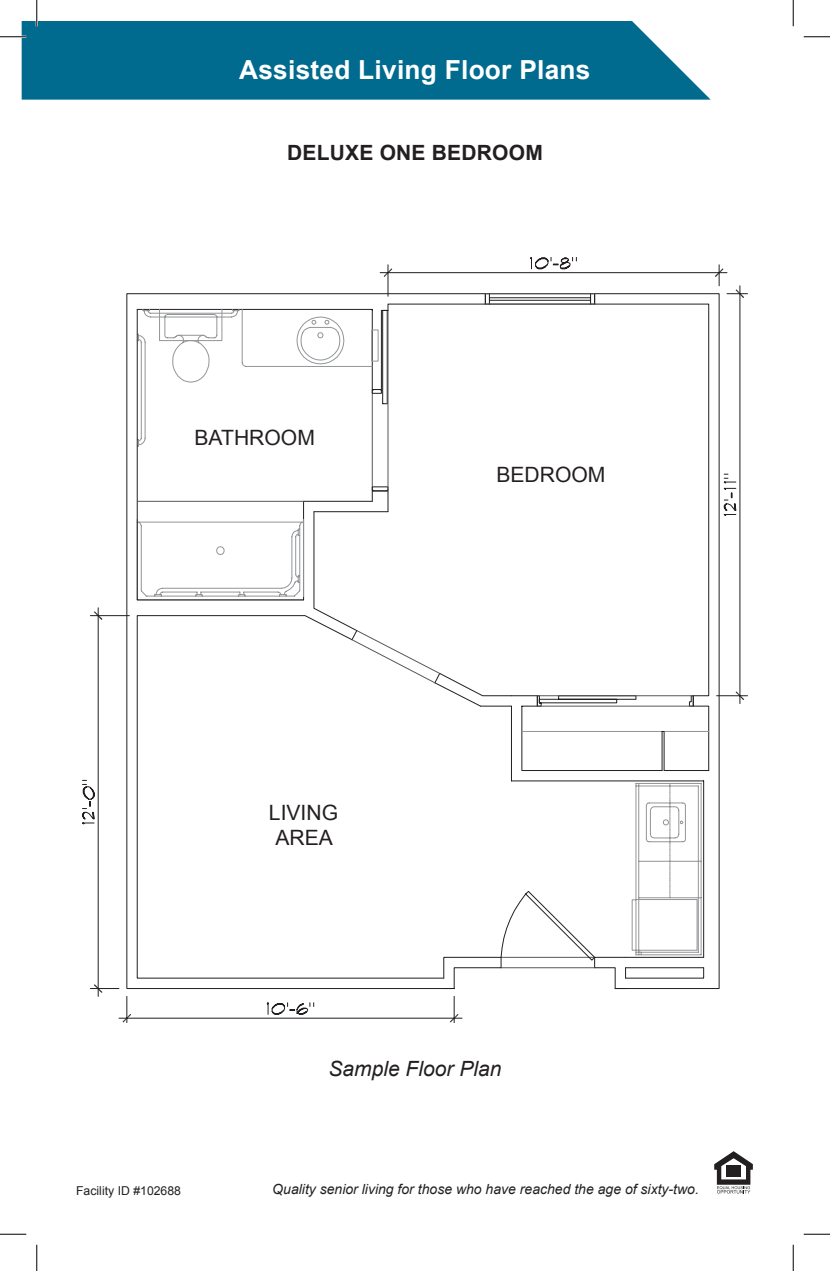
<style>
.page{position:relative;width:830px;height:1271px;background:#fff}
.page>*{position:absolute;margin:0;border:0;box-sizing:border-box;transform-origin:0 0}
.Sheet_Headers{font:700 26.25px "Arial";letter-spacing:.01em;color:#fff}
.t1{font:21.18px/25.4px "Arial";color:#231f20;text-align:center}
.floor_plan_headers{font:700 21px "Arial";letter-spacing:.01em;color:#231f20}
.t2{font:italic 21px "Arial";color:#231f20}
.t3{font:italic 14px "Arial";color:#231f20}
.t4{font:12.25px "Arial";color:#231f20}
</style>
<div class="page">
<div style="left:22px;top:21px;width:688px;height:79px;background:#006a8f"></div>
<svg style="left:714px;top:1151px;width:38px;height:42px"></svg>
<div style="left:726px;top:1165px;width:14px;height:5px;background:#231f20"></div>
<div style="left:726px;top:1171px;width:14px;height:5px;background:#231f20"></div>
<hr style="left:625px;top:957px;width:78px;height:1px;background:#231f20">
<hr style="left:625px;top:967px;width:78px;height:1px;background:#231f20">
<svg style="left:443px;top:825px;width:259px;height:164px"></svg>
<hr style="left:119px;top:1017px;width:343px;height:1px;background:#231f20">
<svg style="left:122px;top:1015px;width:9px;height:7px"></svg>
<svg style="left:450px;top:996px;width:8px;height:26px"></svg>
<svg style="left:90px;top:825px;width:224px;height:190px"></svg>
<svg style="left:94px;top:984px;width:8px;height:8px"></svg>
<svg style="left:82px;top:264px;width:638px;height:561px"></svg>
<svg style="left:383px;top:268px;width:9px;height:9px"></svg>
<svg style="left:529px;top:257px;width:219px;height:447px"></svg>
<svg style="left:735px;top:289px;width:9px;height:9px"></svg>
<svg style="left:735px;top:691px;width:9px;height:9px"></svg>
<svg style="left:722px;top:473px;width:14px;height:43px"></svg>
<hr style="left:0;top:36px;width:26px;height:2px;background:#fff">
<hr style="left:36px;top:0;width:2px;height:26px;background:#fff">
<svg style="left:0;top:36px;width:26px;height:1px"></svg>
<svg style="left:803px;top:36px;width:27px;height:1px"></svg>
<svg style="left:0;top:1233px;width:26px;height:1px"></svg>
<svg style="left:803px;top:1233px;width:27px;height:1px"></svg>
<svg style="left:36px;top:0;width:1px;height:26px"></svg>
<svg style="left:36px;top:1244px;width:1px;height:26px"></svg>
<svg style="left:792px;top:0;width:1px;height:26px"></svg>
<svg style="left:792px;top:1244px;width:1px;height:26px"></svg>
<p class="Sheet_Headers" style="left:239px;top:52px;width:353px">Assisted Living Floor Plans</p>
<p class="floor_plan_headers" style="left:287px;top:139px;width:257px">DELUXE ONE BEDROOM</p>
<p class="t1" style="left:194px;top:425px;width:122px">BATHROOM</p>
<p class="t1" style="left:496px;top:462px;width:111px">BEDROOM</p>
<p class="t4" style="left:76px;top:1182px;width:106px">Facility ID #102688</p>
<p class="t1" style="left:269px;top:799px;width:71px">LIVING<br>AREA</p>
<h3 class="t2" style="left:328px;top:1055px;width:174px">Sample Floor Plan</h3>
<p class="t3" style="left:272px;top:1180px;width:428px">Quality senior living for those who have reached the age of sixty-two.</p>
</div>
